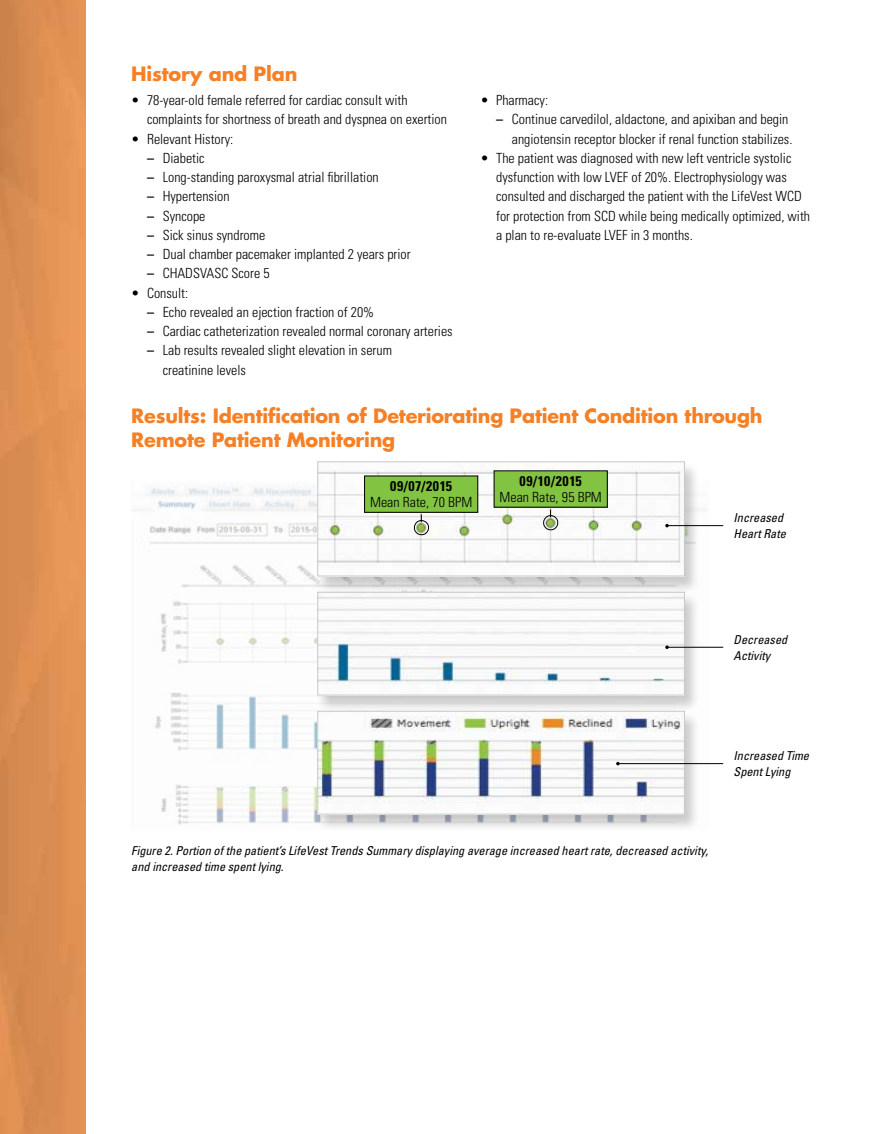
<style>
.page{position:relative;width:882px;height:1134px;background:#fff}
.page>*{position:absolute;margin:0;border:0;box-sizing:border-box;transform-origin:0 0}
.t1{font:700 19.25px/24.5px "Futura Std";letter-spacing:-.01em;color:#f58025}
.t2{font:300 condensed 14px/19.2px "Univers LT Std";color:#000}
.t3{font:700 condensed 14px "Univers LT Std";letter-spacing:.04em;color:#000}
.t4{font:italic condensed 12.25px/15.8px "Univers LT Std";color:#000}
.s1{font-family:"Helvetica Neue LT Std";font-weight:400;font-stretch:normal}
</style>
<div class="page">
<img style="left:135px;top:486px;width:574px;height:339px">
<div style="left:315px;top:592px;width:385px;height:121px;background:#000;opacity:.2"></div>
<img style="left:319px;top:594px;width:364px;height:100px">
<div style="left:317px;top:592px;width:368px;height:104px;border:1px solid #c7c8ca"></div>
<div style="left:315px;top:711px;width:385px;height:121px;background:#000;opacity:.2"></div>
<img style="left:319px;top:713px;width:364px;height:100px">
<div style="left:317px;top:711px;width:368px;height:104px;border:1px solid #c7c8ca"></div>
<div style="left:315px;top:461px;width:385px;height:133px;background:#000;opacity:.2"></div>
<img style="left:319px;top:463px;width:364px;height:111px">
<div style="left:317px;top:461px;width:368px;height:115px;border:1px solid #c7c8ca"></div>
<div style="left:365px;top:476px;width:113px;height:36px;background:#82c341"></div>
<div style="left:364px;top:476px;width:114px;height:37px;border:1px solid #000"></div>
<hr style="left:667px;top:525px;width:56px;height:1px;background:#000">
<svg style="left:413px;top:514px;width:17px;height:22px"></svg>
<svg style="left:543px;top:509px;width:16px;height:22px"></svg>
<div style="left:494px;top:471px;width:113px;height:36px;background:#82c341"></div>
<hr style="left:667px;top:647px;width:56px;height:1px;background:#000">
<hr style="left:618px;top:763px;width:105px;height:1px;background:#000">
<img style="left:0;top:0;width:85px;height:1134px">
<h1 class="t1" style="left:131px;top:61px;width:168px">History and Plan</h1>
<p class="t2" style="left:147px;top:91px;width:302px;text-indent:-16px">• 78-year-old female referred for cardiac consult with complaints for shortness of breath and dyspnea on exertion</p>
<p class="t2" style="left:131px;top:129px;width:104px">• Relevant History:</p>
<p class="t2" style="left:147px;top:148px;width:59px"><span class="s1">–</span> Diabetic</p>
<p class="t2" style="left:147px;top:168px;width:233px"><span class="s1">–</span> Long-standing paroxysmal atrial fibrillation</p>
<p class="t2" style="left:147px;top:187px;width:84px"><span class="s1">–</span> Hypertension</p>
<p class="t2" style="left:147px;top:206px;width:60px"><span class="s1">–</span> Syncope</p>
<p class="t2" style="left:147px;top:225px;width:120px"><span class="s1">–</span> Sick sinus syndrome</p>
<p class="t2" style="left:147px;top:245px;width:265px"><span class="s1">–</span> Dual chamber pacemaker implanted 2 years prior</p>
<p class="t2" style="left:147px;top:264px;width:124px"><span class="s1">–</span> CHADSVASC Score 5</p>
<p class="t2" style="left:131px;top:283px;width:58px">• Consult:</p>
<p class="t2" style="left:147px;top:302px;width:229px"><span class="s1">–</span> Echo revealed an ejection fraction of 20%</p>
<p class="t2" style="left:147px;top:322px;width:307px"><span class="s1">–</span> Cardiac catheterization revealed normal coronary arteries</p>
<p class="t2" style="left:163px;top:341px;width:231px;text-indent:-16px"><span class="s1">–</span> Lab results revealed slight elevation in serum creatinine levels</p>
<p class="t2" style="left:480px;top:91px;width:69px">• Pharmacy:</p>
<p class="t2" style="left:496px;top:110px;width:298px;text-align:right"><span class="s1">–</span> Continue carvedilol, aldactone, and apixiban and begin angiotensin receptor blocker if renal function stabilizes.</p>
<p class="t2" style="left:496px;top:148px;width:316px;text-indent:-16px">• The patient was diagnosed with new left ventricle systolic dysfunction with low LVEF of 20%. Electrophysiology was consulted and discharged the patient with the LifeVest WCD for protection from SCD while being medically optimized, with a plan to re-evaluate LVEF in 3 months.</p>
<h1 class="t1" style="left:131px;top:403px;width:633px">Results: Identification of Deteriorating Patient Condition through<br>Remote Patient Monitoring</h1>
<p class="t3" style="left:390px;top:478px;width:64px">09/07/2015</p>
<p class="t2" style="left:370px;top:493px;width:104px">Mean Rate, 70 BPM</p>
<p class="t3" style="left:520px;top:473px;width:64px">09/10/2015</p>
<p class="t2" style="left:500px;top:487px;width:104px">Mean Rate, 95 BPM</p>
<p class="t4" style="left:734px;top:510px;width:54px">Increased<br>Heart Rate</p>
<p class="t4" style="left:734px;top:632px;width:55px">Decreased<br>Activity</p>
<p class="t4" style="left:734px;top:748px;width:77px">Increased Time<br>Spent Lying</p>
<p class="t4" style="left:131px;top:843px;width:578px">Figure 2. Portion of the patient’s LifeVest Trends Summary displaying average increased heart rate, decreased activity, and increased time spent lying.</p>
</div>
